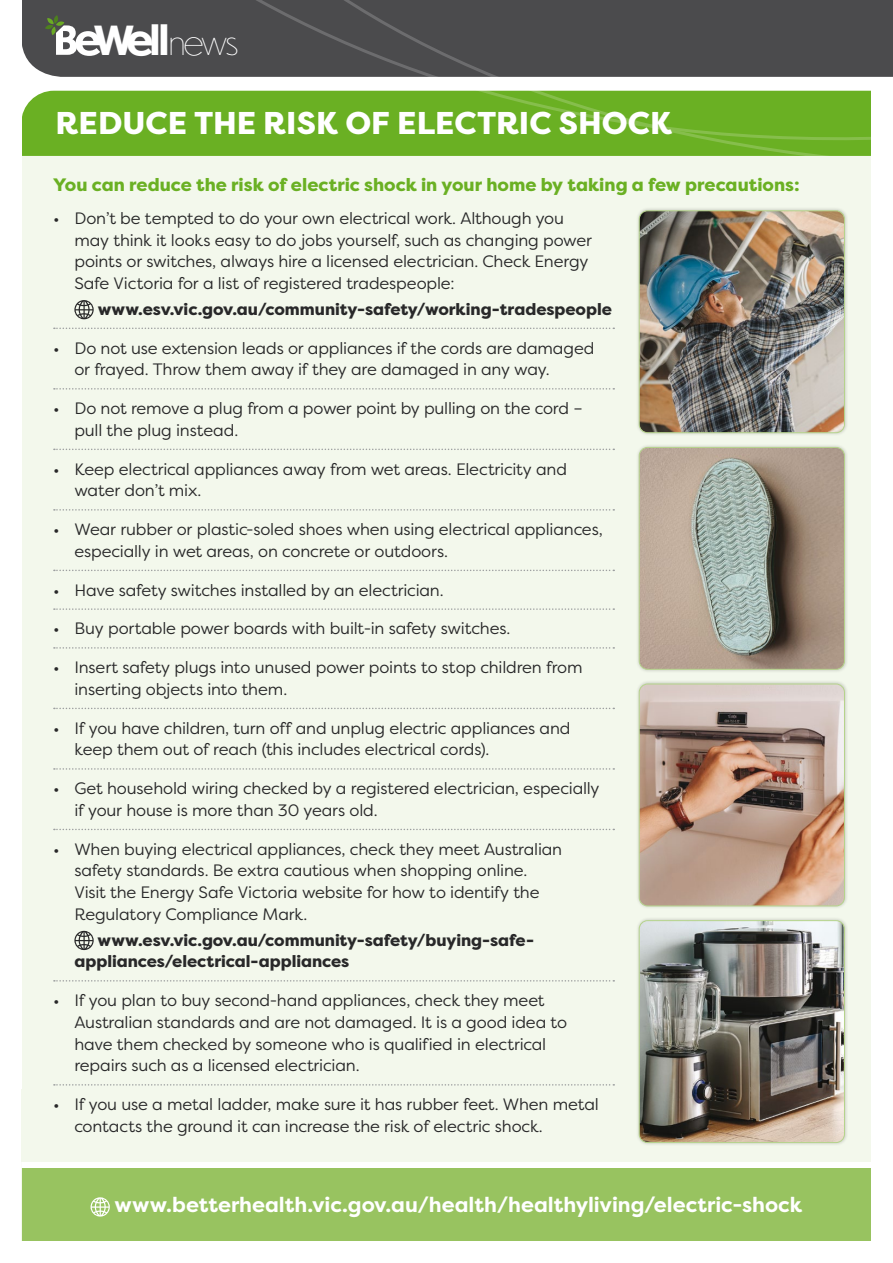
<style>
.page{position:relative;width:893px;height:1263px;background:#fff}
.page>*{position:absolute;margin:0;border:0;box-sizing:border-box;transform-origin:0 0}
.t1{font:700 39.3px "Dunbar Tall";color:#fff}
.t2{font:800 31.5px "Filson Pro";color:#fff}
.t3{font:700 21px "Filson Pro";color:#fff}
.t4{font:800 18px "Filson Pro";color:#6ab023}
.t5{font:16.5px/21.8px "Filson Pro";letter-spacing:-.01em;color:#282829}
.t6{font:800 16.5px/21.8px "Filson Pro";letter-spacing:-.005em;color:#282829}
.s1{font-weight:200;font-size:29.85px}
</style>
<div class="page">
<div style="left:21px;top:133px;width:851px;height:1109px;background:#f3f8ec"></div>
<div style="left:22px;top:1165px;width:850px;height:77px;background:#98c360"></div>
<div style="left:872px;top:0;width:21px;height:77px;background:#4b4b4d"></div>
<div style="left:22px;top:0;width:850px;height:77px;background:#4b4b4d"></div>
<div style="left:21px;top:91px;width:335px;height:65px;background:#6ab023"></div>
<svg style="left:54px;top:328px;width:560px;height:1px"></svg>
<svg style="left:54px;top:388px;width:560px;height:2px"></svg>
<svg style="left:54px;top:449px;width:560px;height:1px"></svg>
<svg style="left:54px;top:509px;width:560px;height:2px"></svg>
<svg style="left:54px;top:570px;width:560px;height:1px"></svg>
<svg style="left:54px;top:608px;width:560px;height:2px"></svg>
<svg style="left:54px;top:647px;width:560px;height:2px"></svg>
<svg style="left:54px;top:708px;width:560px;height:1px"></svg>
<svg style="left:54px;top:768px;width:560px;height:2px"></svg>
<svg style="left:54px;top:829px;width:560px;height:1px"></svg>
<svg style="left:54px;top:980px;width:560px;height:1px"></svg>
<svg style="left:54px;top:1084px;width:560px;height:1px"></svg>
<svg style="left:74px;top:300px;width:20px;height:19px"></svg>
<svg style="left:74px;top:931px;width:20px;height:19px"></svg>
<svg style="left:356px;top:91px;width:516px;height:65px;background:#6bb025"></svg>
<div style="left:21px;top:1162px;width:866px;height:6px;background:#fff"></div>
<svg style="left:91px;top:1197px;width:19px;height:19px"></svg>
<div style="left:636px;top:207px;width:212px;height:230px;background:#000;opacity:.2"></div>
<img style="left:639px;top:211px;width:205px;height:222px">
<div style="left:639px;top:210px;width:206px;height:223px;border:1px solid #b5d38b;border-radius:9px"></div>
<div style="left:636px;top:680px;width:212px;height:230px;background:#000;opacity:.2"></div>
<img style="left:639px;top:684px;width:205px;height:222px">
<div style="left:639px;top:684px;width:206px;height:222px;border:1px solid #b5d38b;border-radius:9px"></div>
<div style="left:636px;top:917px;width:212px;height:229px;background:#000;opacity:.2"></div>
<img style="left:639px;top:921px;width:205px;height:221px">
<div style="left:639px;top:920px;width:206px;height:223px;border:1px solid #b5d38b;border-radius:9px"></div>
<div style="left:636px;top:444px;width:212px;height:229px;background:#000;opacity:.2"></div>
<img style="left:639px;top:447px;width:205px;height:222px">
<div style="left:639px;top:447px;width:206px;height:223px;border:1px solid #b5d38b;border-radius:9px"></div>
<h1 class="t1" style="left:94px;top:11px;width:146px">Well<span class="s1">news</span></h1>
<h2 class="t2" style="left:56px;top:103px;width:618px">REDUCE THE RISK OF ELECTRIC SHOCK</h2>
<p class="t4" style="left:53px;top:173px;width:748px">You can reduce the risk of electric shock in your home by taking a few precautions:</p>
<p class="t5" style="left:74px;top:207px;width:519px;text-indent:-21px">• Don’t be tempted to do your own electrical work. Although you may think it looks easy to do jobs yourself, such as changing power points or switches, always hire a licensed electrician. Check Energy Safe Victoria for a list of registered tradespeople:</p>
<p class="t6" style="left:98px;top:298px;width:516px">www.esv.vic.gov.au/community-safety/working-tradespeople</p>
<p class="t5" style="left:74px;top:336px;width:521px;text-indent:-21px">• Do not use extension leads or appliances if the cords are damaged or frayed. Throw them away if they are damaged in any way.</p>
<p class="t5" style="left:74px;top:397px;width:510px;text-indent:-21px">• Do not remove a plug from a power point by pulling on the cord – pull the plug instead.</p>
<p class="t5" style="left:74px;top:457px;width:494px;text-indent:-21px">• Keep electrical appliances away from wet areas. Electricity and water don’t mix.</p>
<p class="t5" style="left:74px;top:518px;width:530px;text-indent:-21px">• Wear rubber or plastic-soled shoes when using electrical appliances, especially in wet areas, on concrete or outdoors.</p>
<p class="t5" style="left:53px;top:578px;width:392px">• Have safety switches installed by an electrician.</p>
<p class="t5" style="left:53px;top:617px;width:459px">• Buy portable power boards with built-in safety switches.</p>
<p class="t5" style="left:74px;top:656px;width:510px;text-indent:-21px">• Insert safety plugs into unused power points to stop children from inserting objects into them.</p>
<p class="t5" style="left:74px;top:716px;width:498px;text-indent:-21px">• If you have children, turn off and unplug electric appliances and keep them out of reach (this includes electrical cords).</p>
<p class="t5" style="left:74px;top:777px;width:527px;text-indent:-21px">• Get household wiring checked by a registered electrician, especially if your house is more than 30 years old.</p>
<p class="t5" style="left:74px;top:837px;width:489px;text-indent:-21px">• When buying electrical appliances, check they meet Australian safety standards. Be extra cautious when shopping online.<br>Visit the Energy Safe Victoria website for how to identify the Regulatory Compliance Mark.</p>
<p class="t6" style="left:74px;top:929px;width:461px;text-indent:23px">www.esv.vic.gov.au/community-safety/buying-safe&shy;appliances/electrical-appliances</p>
<p class="t5" style="left:74px;top:989px;width:494px;text-indent:-21px">• If you plan to buy second-hand appliances, check they meet Australian standards and are not damaged. It is a good idea to have them checked by someone who is qualified in electrical repairs such as a licensed electrician.</p>
<p class="t5" style="left:74px;top:1093px;width:526px;text-indent:-21px">• If you use a metal ladder, make sure it has rubber feet. When metal contacts the ground it can increase the risk of electric shock.</p>
<p class="t3" style="left:114px;top:1191px;width:689px">www.betterhealth.vic.gov.au/health/healthyliving/electric-shock</p>
</div>
